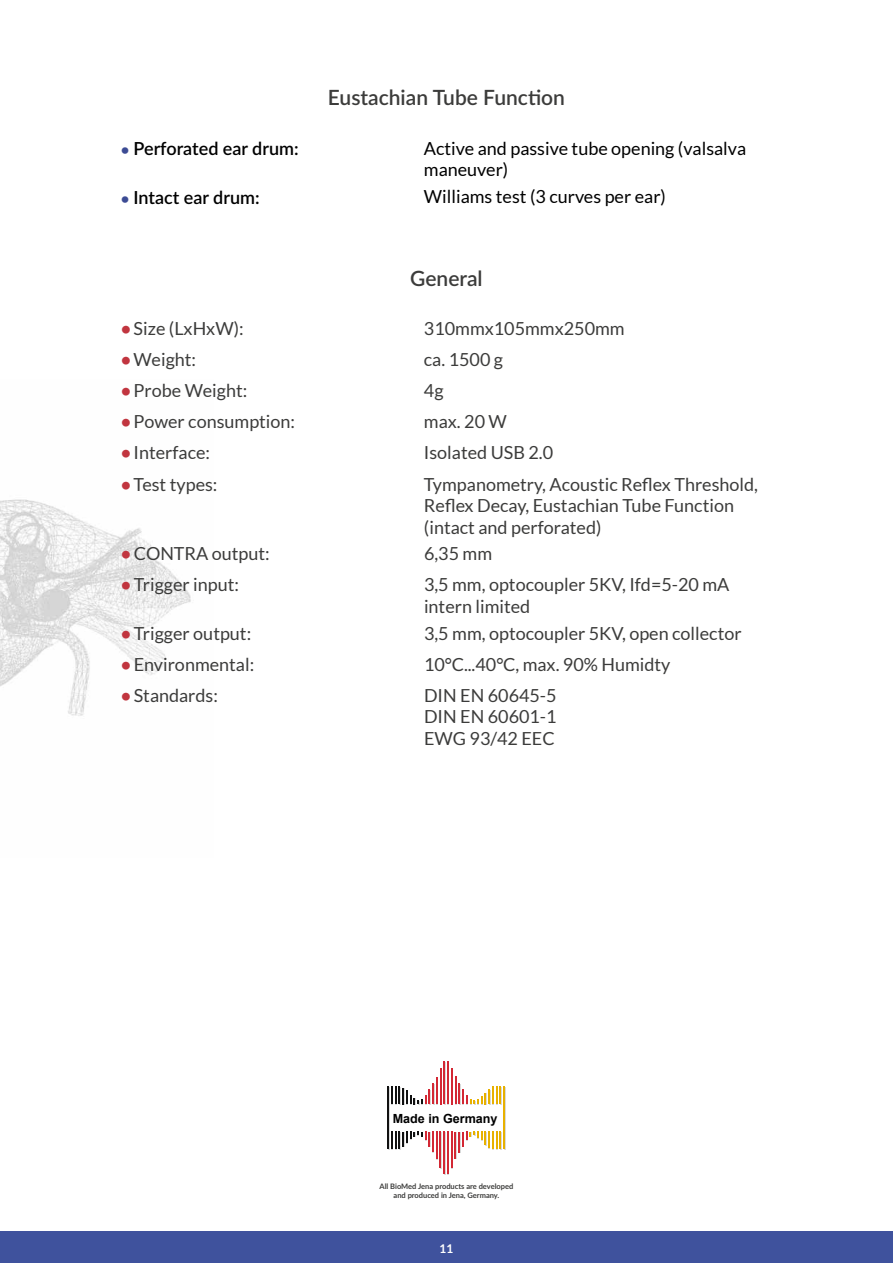
<style>
.page{position:relative;width:893px;height:1263px;background:#fff}
.page>*{position:absolute;margin:0;border:0;box-sizing:border-box;transform-origin:0 0}
.t1{font:600 21px "Lato";color:#3c3c3b}
.t2{font:18px/21.6px "Lato";color:#3c3c3b}
.t3{font:18px/21.6px "Lato";color:#000}
.t4{font:600 18px "Lato";color:#000}
.t5{font:700 12.6px "Arial";color:#000}
.t6{font:700 12px "Lato";color:#fff}
.t7{font:700 7.5px/9px "Lato";color:#3c3c3b;text-align:center}
.s1{font-weight:700;font-size:15px;color:#3c4b94}
.s2{font-weight:700;color:#c1353f}
</style>
<div class="page">
<div style="left:0;top:1231px;width:893px;height:32px;background:#3f529d"></div>
<img style="left:0;top:499px;width:191px;height:217px">
<hr style="left:388px;top:1087px;width:1px;height:62px;background:#111">
<svg style="left:391px;top:1083px;width:47px;height:22px"></svg>
<hr style="left:436px;top:1077px;width:2px;height:27px;background:#d32834">
<hr style="left:440px;top:1069px;width:2px;height:36px;background:#d9dada">
<hr style="left:440px;top:1068px;width:1px;height:36px;background:#d32834">
<hr style="left:444px;top:1062px;width:1px;height:43px;background:#d9dada">
<hr style="left:444px;top:1062px;width:1px;height:42px;background:#d32834">
<hr style="left:448px;top:1062px;width:1px;height:43px;background:#d9dada">
<hr style="left:447px;top:1062px;width:2px;height:42px;background:#d32834">
<hr style="left:451px;top:1068px;width:1px;height:36px;background:#d32834">
<svg style="left:455px;top:1077px;width:46px;height:28px"></svg>
<hr style="left:504px;top:1087px;width:1px;height:62px;background:#e8b100">
<hr style="left:436px;top:1132px;width:2px;height:27px;background:#d9dada">
<svg style="left:391px;top:1131px;width:46px;height:28px"></svg>
<hr style="left:440px;top:1132px;width:2px;height:36px;background:#d9dada">
<hr style="left:440px;top:1131px;width:1px;height:37px;background:#d32834">
<hr style="left:444px;top:1132px;width:1px;height:43px;background:#d9dada">
<hr style="left:444px;top:1131px;width:1px;height:43px;background:#d32834">
<hr style="left:448px;top:1132px;width:1px;height:43px;background:#d9dada">
<hr style="left:447px;top:1131px;width:2px;height:43px;background:#d32834">
<hr style="left:451px;top:1132px;width:2px;height:36px;background:#d9dada">
<hr style="left:451px;top:1131px;width:1px;height:36px;background:#d32834">
<svg style="left:455px;top:1131px;width:46px;height:28px"></svg>
<p class="t1" style="left:328px;top:82px;width:239px">Eustachian Tube Function</p>
<p class="t4" style="left:121px;top:135px;width:179px"><span class="s1">•</span> Perforated ear drum:</p>
<p class="t3" style="left:424px;top:137px;width:324px">Active and passive tube opening (valsalva maneuver)</p>
<p class="t4" style="left:121px;top:184px;width:140px"><span class="s1">•</span> Intact ear drum:</p>
<p class="t3" style="left:424px;top:185px;width:244px">Williams test (3 curves per ear)</p>
<p class="t1" style="left:410px;top:263px;width:74px">General</p>
<p class="t2" style="left:121px;top:317px;width:124px"><span class="s2">•</span>Size (LxHxW):</p>
<p class="t2" style="left:424px;top:317px;width:202px">310mmx105mmx250mm</p>
<p class="t2" style="left:121px;top:348px;width:77px"><span class="s2">•</span>Weight:</p>
<p class="t2" style="left:424px;top:348px;width:81px">ca. 1500 g</p>
<p class="t2" style="left:121px;top:380px;width:128px"><span class="s2">•</span>Probe Weight:</p>
<p class="t2" style="left:424px;top:380px;width:21px">4g</p>
<p class="t2" style="left:121px;top:411px;width:176px"><span class="s2">•</span>Power consumption:</p>
<p class="t2" style="left:424px;top:411px;width:84px">max. 20 W</p>
<p class="t2" style="left:121px;top:442px;width:91px"><span class="s2">•</span>Interface:</p>
<p class="t2" style="left:424px;top:442px;width:131px">Isolated USB 2.0</p>
<p class="t2" style="left:121px;top:473px;width:98px"><span class="s2">•</span>Test types:</p>
<p class="t2" style="left:424px;top:473px;width:336px">Tympanometry, Acoustic Reflex Threshold,<br>Reflex Decay, Eustachian Tube Function (intact and perforated)</p>
<p class="t2" style="left:121px;top:543px;width:150px"><span class="s2">•</span>CONTRA output:</p>
<p class="t2" style="left:424px;top:543px;width:70px">6,35 mm</p>
<p class="t2" style="left:121px;top:574px;width:120px"><span class="s2">•</span>Trigger input:</p>
<p class="t2" style="left:424px;top:574px;width:307px">3,5 mm, optocoupler 5KV, Ifd=5-20 mA intern limited</p>
<p class="t2" style="left:121px;top:622px;width:132px"><span class="s2">•</span>Trigger output:</p>
<p class="t2" style="left:424px;top:622px;width:319px">3,5 mm, optocoupler 5KV, open collector</p>
<p class="t2" style="left:121px;top:653px;width:135px"><span class="s2">•</span>Environmental:</p>
<p class="t2" style="left:424px;top:653px;width:248px">10°C...40°C, max. 90% Humidty</p>
<p class="t2" style="left:121px;top:684px;width:99px"><span class="s2">•</span>Standards:</p>
<p class="t2" style="left:424px;top:684px;width:134px;text-align:justify">DIN EN 60645-5<br>DIN EN 60601-1<br>EWG 93/42 EEC</p>
<p class="t5" style="left:393px;top:1109px;width:106px">Made in Germany</p>
<p class="t7" style="left:380px;top:1181px;width:135px">All BioMed Jena products are developed and produced in Jena, Germany.</p>
<p class="t6" style="left:439px;top:1240px;width:15px">11</p>
</div>
